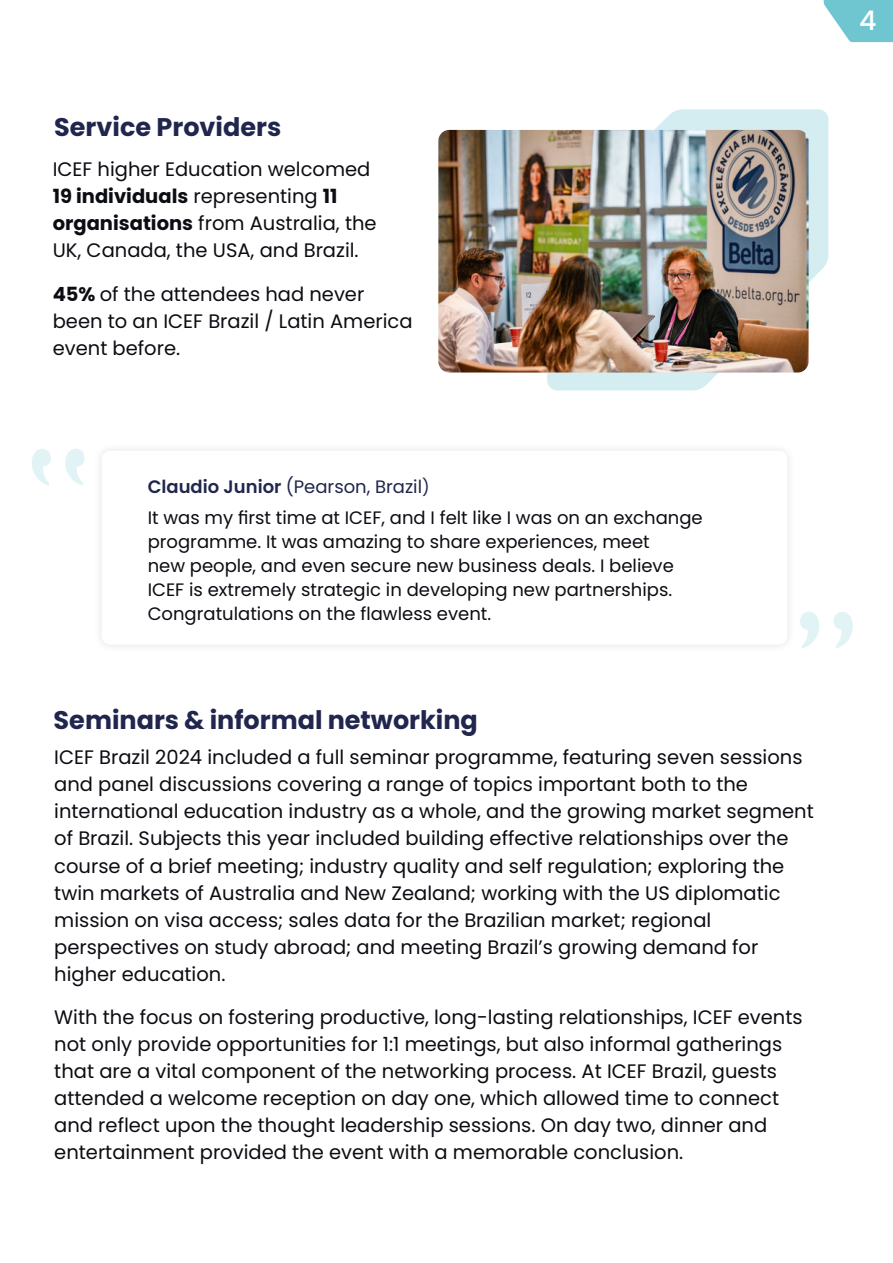
<style>
.page{position:relative;width:893px;height:1263px;background:#fff}
.page>*{position:absolute;margin:0;border:0;box-sizing:border-box;transform-origin:0 0}
.t1{font:500 27px "Poppins";color:#fff}
.t2{font:700 25.5px "Poppins";color:#20264d}
.t3{font:19.5px/27px "Poppins";color:#0c0d13}
.t4{font:18px/24px "Poppins";color:#0c0d13}
.t5{font:18px "Poppins";color:#20264d}
.s1{font-weight:700}
.s2{font-weight:600}
.s3{font-size:16.5px}
</style>
<div class="page">
<svg style="left:547px;top:109px;width:281px;height:281px;fill:#d4edf0"></svg>
<img style="left:438px;top:130px;width:371px;height:242px">
<div style="left:93px;top:441px;width:704px;height:213px;background:#fbfbfb"></div>
<div style="left:102px;top:451px;width:685px;height:194px;background:#fff;border-radius:9px"></div>
<svg style="left:32px;top:449px;width:53px;height:37px"></svg>
<svg style="left:800px;top:612px;width:53px;height:37px"></svg>
<svg style="left:824px;top:0;width:69px;height:42px"></svg>
<h2 class="t2" style="left:54px;top:116px;width:229px">Service Providers</h2>
<p class="t3" style="left:53px;top:156px;width:325px">ICEF higher Education welcomed<br><span class="s1">19 individuals</span> representing <span class="s1">11 organisations</span> from Australia, the<br>UK, Canada, the USA, and Brazil.</p>
<p class="t3" style="left:53px;top:281px;width:361px"><span class="s1">45%</span> of the attendees had never been to an ICEF Brazil / Latin America event before.</p>
<h1 class="t1" style="left:859px;top:5px;width:19px">4</h1>
<p class="t5" style="left:148px;top:476px;width:283px"><span class="s2">Claudio Junior</span> (Pearson, Brazil<span class="s3">)</span></p>
<p class="t4" style="left:148px;top:506px;width:556px">It was my first time at ICEF, and I felt like I was on an exchange programme. It was amazing to share experiences, meet<br>new people, and even secure new business deals. I believe ICEF is extremely strategic in developing new partnerships.<br>Congratulations on the flawless event.</p>
<h2 class="t2" style="left:54px;top:709px;width:426px">Seminars &amp; informal networking</h2>
<p class="t3" style="left:54px;top:744px;width:761px">ICEF Brazil 2024 included a full seminar programme, featuring seven sessions and panel discussions covering a range of topics important both to the international education industry as a whole, and the growing market segment of Brazil. Subjects this year included building effective relationships over the course of a brief meeting; industry quality and self regulation; exploring the twin markets of Australia and New Zealand; working with the US diplomatic mission on visa access; sales data for the Brazilian market; regional perspectives on study abroad; and meeting Brazil’s growing demand for higher education.</p>
<p class="t3" style="left:54px;top:1004px;width:750px">With the focus on fostering productive, long-lasting relationships, ICEF events not only provide opportunities for 1:1 meetings, but also informal gatherings that are a vital component of the networking process. At ICEF Brazil, guests attended a welcome reception on day one, which allowed time to connect and reflect upon the thought leadership sessions. On day two, dinner and entertainment provided the event with a memorable conclusion.</p>
</div>
